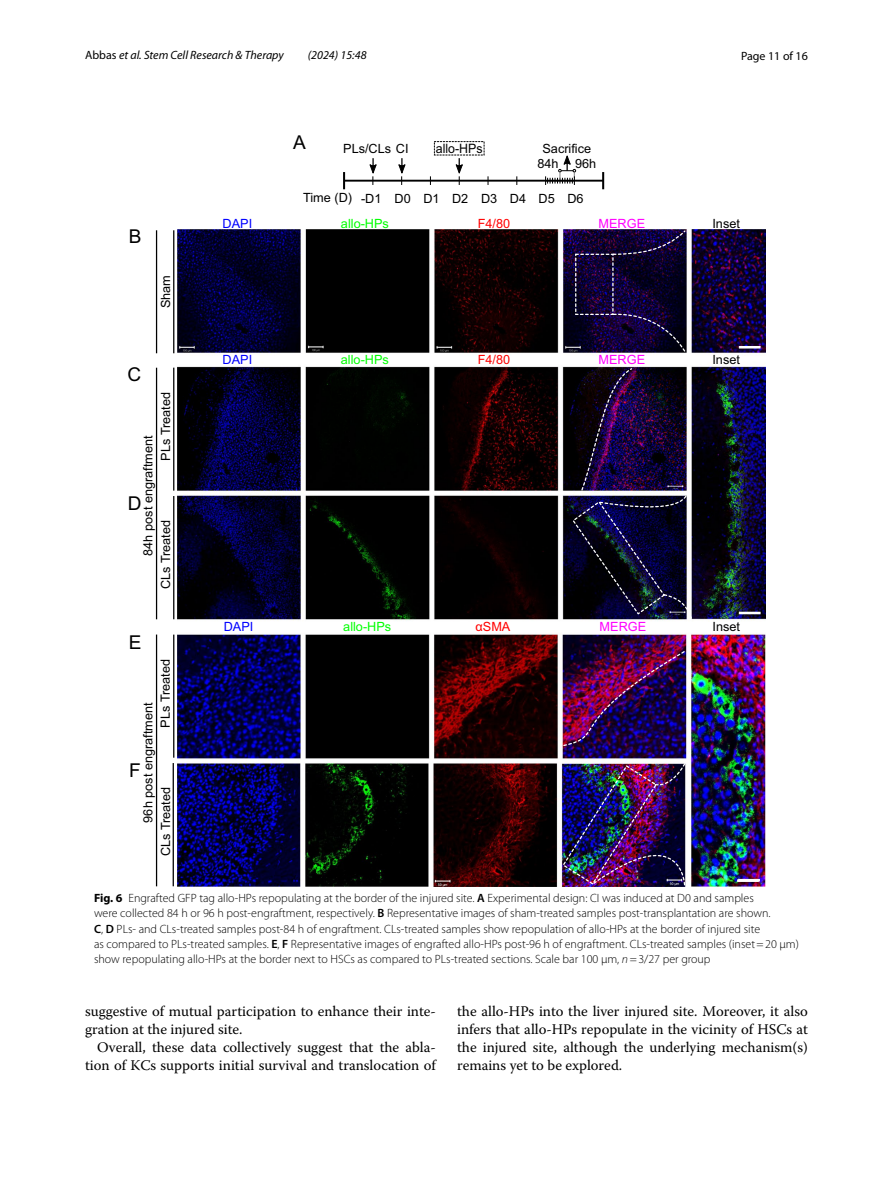
<style>
.page{position:relative;width:893px;height:1187px;background:#fff}
.page>*{position:absolute;margin:0;border:0;box-sizing:border-box;transform-origin:0 0}
.t1{font:19.05px "Arial MT11";color:#000}
.t2{font:14.7px/18px "Warnock Pro";color:#000}
.t3{font:12.9px "Arial MT11";color:#000;scale:.96 1}
.t4{font:12.75px "Arial MT11";color:#000}
.t5{font:12.75px "Arial MT11";color:#0f0}
.t6{font:12.75px "Arial MT11";color:#f0f}
.t7{font:12.75px "Arial MT11";color:#f00}
.t8{font:12.75px "Arial MT11";color:#00f}
.t9{font:300 12px/15px "Myriad Pro";color:#000}
.t10{font:italic 12px "Myriad Pro";color:#000}
.t11{font:12px "Myriad Pro";color:#000}
.s1{font-style:normal}
.s2{font-weight:700}
.s3{font-weight:600}
.s4{font-style:italic}
</style>
<div class="page">
<img style="left:177px;top:230px;width:588px;height:656px">
<hr style="left:344px;top:180px;width:259px;height:2px;background:#000">
<svg style="left:343px;top:172px;width:2px;height:17px"></svg>
<svg style="left:602px;top:172px;width:2px;height:17px"></svg>
<svg style="left:369px;top:158px;width:8px;height:27px"></svg>
<svg style="left:398px;top:158px;width:8px;height:27px"></svg>
<svg style="left:455px;top:158px;width:8px;height:27px"></svg>
<svg style="left:545px;top:155px;width:31px;height:30px"></svg>
<hr style="left:173px;top:496px;width:1px;height:123px;background:#000">
<hr style="left:173px;top:367px;width:1px;height:123px;background:#000">
<img style="left:571px;top:367px;width:122px;height:252px">
<hr style="left:156px;top:367px;width:1px;height:252px;background:#000">
<hr style="left:739px;top:611px;width:22px;height:3px;background:#fff">
<hr style="left:173px;top:230px;width:1px;height:123px;background:#000">
<hr style="left:156px;top:230px;width:1px;height:123px;background:#000">
<svg style="left:574px;top:229px;width:113px;height:125px;background:#160a36"></svg>
<hr style="left:173px;top:763px;width:1px;height:123px;background:#000">
<hr style="left:173px;top:634px;width:1px;height:123px;background:#000">
<hr style="left:156px;top:634px;width:1px;height:252px;background:#000">
<img style="left:562px;top:762px;width:124px;height:125px">
<hr style="left:737px;top:879px;width:22px;height:2px;background:#fff">
<img style="left:561px;top:650px;width:125px;height:97px">
<hr style="left:738px;top:878px;width:22px;height:3px;background:#fff">
<hr style="left:739px;top:346px;width:22px;height:2px;background:#fff">
<p class="t10" style="left:85px;top:48px;width:200px"><span class="s1">Abbas</span> et al. Stem Cell Research &amp; Therapy</p>
<p class="t10" style="left:308px;top:48px;width:60px">(2024) 15:48</p>
<p class="t11" style="left:741px;top:48px;width:68px">Page 11 of 16</p>
<h1 class="t1" style="left:293px;top:130px;width:14px">A</h1>
<p class="t3" style="left:436px;top:140px;width:50px">allo-HPs</p>
<p class="t4" style="left:343px;top:140px;width:67px">PLs/CLs CI</p>
<p class="t4" style="left:542px;top:140px;width:50px">Sacrifice</p>
<h1 class="t1" style="left:129px;top:224px;width:14px">B</h1>
<p class="t4" style="left:157px;top:308px;width:35px;rotate:-90deg">Sham</p>
<h1 class="t1" style="left:128px;top:362px;width:15px">C</h1>
<p class="t4" style="left:157px;top:460px;width:70px;rotate:-90deg">PLs Treated</p>
<p class="t4" style="left:140px;top:555px;width:122px;rotate:-90deg">84h post engraftment</p>
<h1 class="t1" style="left:128px;top:490px;width:15px">D</h1>
<p class="t4" style="left:157px;top:589px;width:71px;rotate:-90deg">CLs Treated</p>
<h1 class="t1" style="left:129px;top:629px;width:14px">E</h1>
<p class="t4" style="left:157px;top:727px;width:70px;rotate:-90deg">PLs Treated</p>
<p class="t4" style="left:140px;top:822px;width:122px;rotate:-90deg">96h post engraftment</p>
<h1 class="t1" style="left:129px;top:758px;width:13px">F</h1>
<p class="t4" style="left:157px;top:856px;width:71px;rotate:-90deg">CLs Treated</p>
<p class="t4" style="left:303px;top:189px;width:50px">Time (D)</p>
<p class="t4" style="left:537px;top:155px;width:23px">84h</p>
<p class="t4" style="left:575px;top:155px;width:23px">96h</p>
<p class="t4" style="left:361px;top:190px;width:224px">-D1 D0 D1 D2 D3 D4 D5 D6</p>
<p class="t8" style="left:223px;top:215px;width:31px">DAPI</p>
<p class="t5" style="left:341px;top:215px;width:50px">allo-HPs</p>
<p class="t7" style="left:478px;top:215px;width:34px">F4/80</p>
<p class="t6" style="left:599px;top:215px;width:48px">MERGE</p>
<p class="t4" style="left:712px;top:215px;width:29px">Inset</p>
<p class="t8" style="left:223px;top:351px;width:31px">DAPI</p>
<p class="t5" style="left:341px;top:351px;width:50px">allo-HPs</p>
<p class="t7" style="left:478px;top:351px;width:34px">F4/80</p>
<p class="t6" style="left:599px;top:351px;width:48px">MERGE</p>
<p class="t4" style="left:712px;top:351px;width:29px">Inset</p>
<p class="t8" style="left:224px;top:618px;width:31px">DAPI</p>
<p class="t5" style="left:343px;top:618px;width:50px">allo-HPs</p>
<p class="t7" style="left:476px;top:618px;width:36px">αSMA</p>
<p class="t6" style="left:600px;top:618px;width:48px">MERGE</p>
<p class="t4" style="left:712px;top:618px;width:29px">Inset</p>
<p class="t9" style="left:94px;top:891px;width:706px"><span class="s2">Fig. 6</span> Engrafted GFP tag allo-HPs repopulating at the border of the injured site. <span class="s3">A</span> Experimental design: CI was induced at D0 and samples<br>were collected 84 h or 96 h post-engraftment, respectively. <span class="s3">B</span> Representative images of sham-treated samples post-transplantation are shown.<br><span class="s3">C</span>, <span class="s3">D</span> PLs- and CLs-treated samples post-84 h of engraftment. CLs-treated samples show repopulation of allo-HPs at the border of injured site<br>as compared to PLs-treated samples. <span class="s3">E</span>, <span class="s3">F</span> Representative images of engrafted allo-HPs post-96 h of engraftment. CLs-treated samples (inset=20 µm) show repopulating allo-HPs at the border next to HSCs as compared to PLs-treated sections. Scale bar 100 µm, <span class="s4">n</span>=3/27 per group</p>
<p class="t2" style="left:85px;top:1001px;width:352px">suggestive of mutual participation to enhance their inte&shy;gration at the injured site.</p>
<p class="t2" style="left:85px;top:1037px;width:352px;text-align:right">Overall, these data collectively suggest that the abla&shy;tion of KCs supports initial survival and translocation of</p>
<p class="t2" style="left:457px;top:1001px;width:352px;text-align:justify">the allo-HPs into the liver injured site. Moreover, it also infers that allo-HPs repopulate in the vicinity of HSCs at the injured site, although the underlying mechanism(s) remains yet to be explored.</p>
</div>
